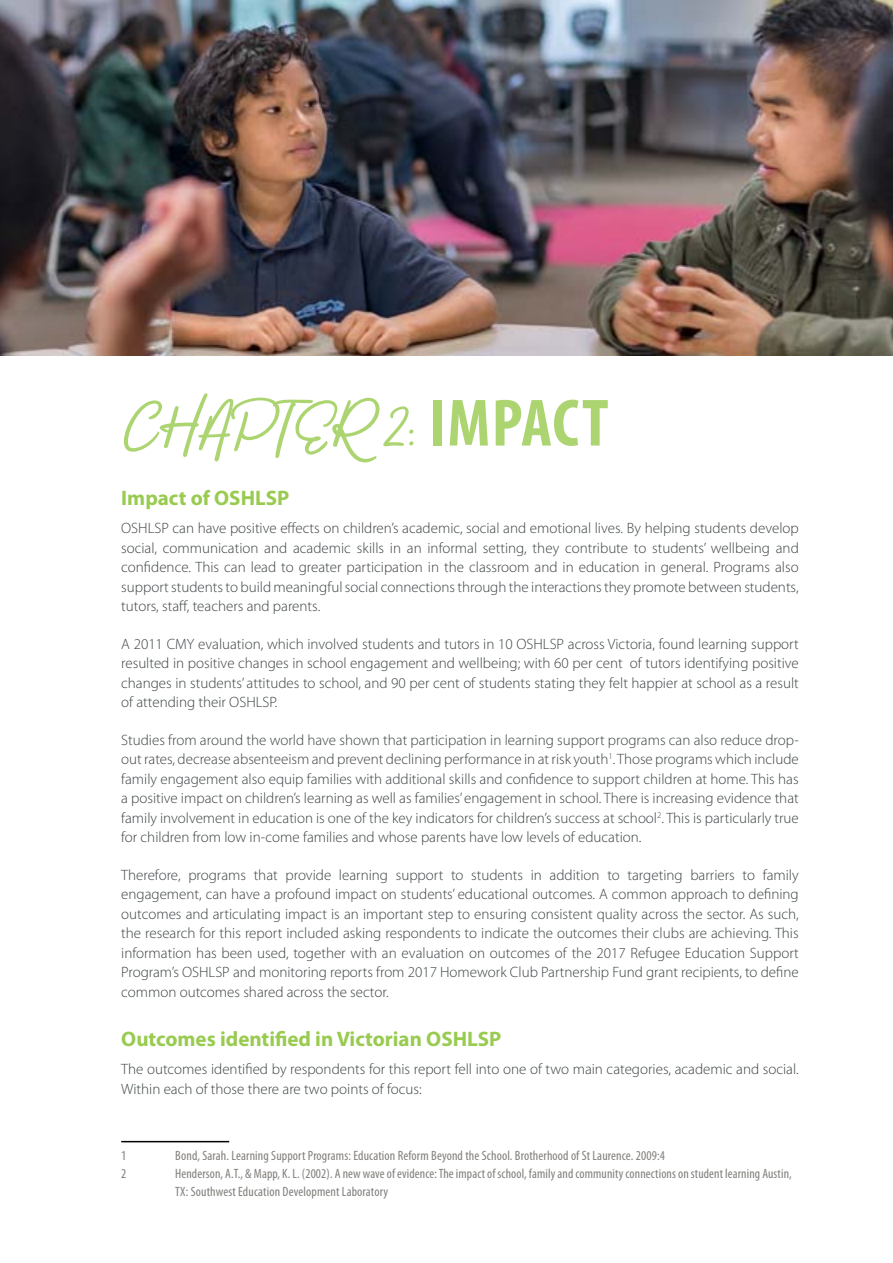
<style>
.page{position:relative;width:893px;height:1263px;background:#fff}
.page>*{position:absolute;margin:0;border:0;box-sizing:border-box;transform-origin:0 0}
.t1{font:67.5px "Bahagia";color:#98cb4f}
.t2{font:700 21px "Myriad Pro";color:#98cb4f}
.t3{font:300 15px/19.5px "Myriad Pro";color:#3c4244;text-align:justify}
.t4{font:condensed 13.5px/18px "Myriad Pro";letter-spacing:.01em;color:#817f7b}
.s1{font-family:"Myriad Pro";font-weight:700;font-stretch:condensed}
</style>
<div class="page">
<hr style="left:121px;top:1141px;width:108px;height:1px;background:#000">
<img style="left:0;top:0;width:893px;height:356px">
<h1 class="t1" style="left:122px;top:383px;width:488px">CHAPTER 2: <span class="s1">IMPACT</span></h1>
<h2 class="t2" style="left:121px;top:484px;width:170px">Impact of OSHLSP</h2>
<p class="t3" style="left:121px;top:518px;width:679px">OSHLSP can have positive effects on children’s academic, social and emotional lives. By helping students develop social, communication and academic skills in an informal setting, they contribute to students’ wellbeing and confidence. This can lead to greater participation in the classroom and in education in general. Programs also support students to build meaningful social connections through the interactions they promote between students, tutors, staff, teachers and parents.</p>
<p class="t3" style="left:121px;top:634px;width:679px">A 2011 CMY evaluation, which involved students and tutors in 10 OSHLSP across Victoria, found learning support resulted in positive changes in school engagement and wellbeing; with 60 per cent of tutors identifying positive changes in students’ attitudes to school, and 90 per cent of students stating they felt happier at school as a result of attending their OSHLSP.</p>
<p class="t3" style="left:121px;top:730px;width:679px">Studies from around the world have shown that participation in learning support programs can also reduce drop&shy;out rates, decrease absenteeism and prevent declining performance in at risk youth<sup>1</sup>. Those programs which include family engagement also equip families with additional skills and confidence to support children at home. This has a positive impact on children’s learning as well as families’ engagement in school. There is increasing evidence that family involvement in education is one of the key indicators for children’s success at school<sup>2</sup>. This is particularly true for children from low in-come families and whose parents have low levels of education.</p>
<p class="t3" style="left:121px;top:865px;width:679px">Therefore, programs that provide learning support to students in addition to targeting barriers to family engagement, can have a profound impact on students’ educational outcomes. A common approach to defining outcomes and articulating impact is an important step to ensuring consistent quality across the sector. As such, the research for this report included asking respondents to indicate the outcomes their clubs are achieving. This information has been used, together with an evaluation on outcomes of the 2017 Refugee Education Support Program’s OSHLSP and monitoring reports from 2017 Homework Club Partnership Fund grant recipients, to define common outcomes shared across the sector.</p>
<h2 class="t2" style="left:121px;top:1025px;width:382px">Outcomes identified in Victorian OSHLSP</h2>
<p class="t3" style="left:121px;top:1059px;width:679px">The outcomes identified by respondents for this report fell into one of two main categories, academic and social.<br>Within each of those there are two points of focus:</p>
<p class="t4" style="left:121px;top:1146px;width:7px">1</p>
<p class="t4" style="left:175px;top:1146px;width:491px">Bond, Sarah. Learning Support Programs: Education Reform Beyond the School. Brotherhood of St Laurence. 2009:4</p>
<p class="t4" style="left:121px;top:1164px;width:7px">2</p>
<p class="t4" style="left:175px;top:1164px;width:618px">Henderson, A.T., &amp; Mapp, K. L. (2002). A new wave of evidence: The impact of school, family and community connections on student learning Austin,<br>TX: Southwest Education Development Laboratory</p>
</div>
